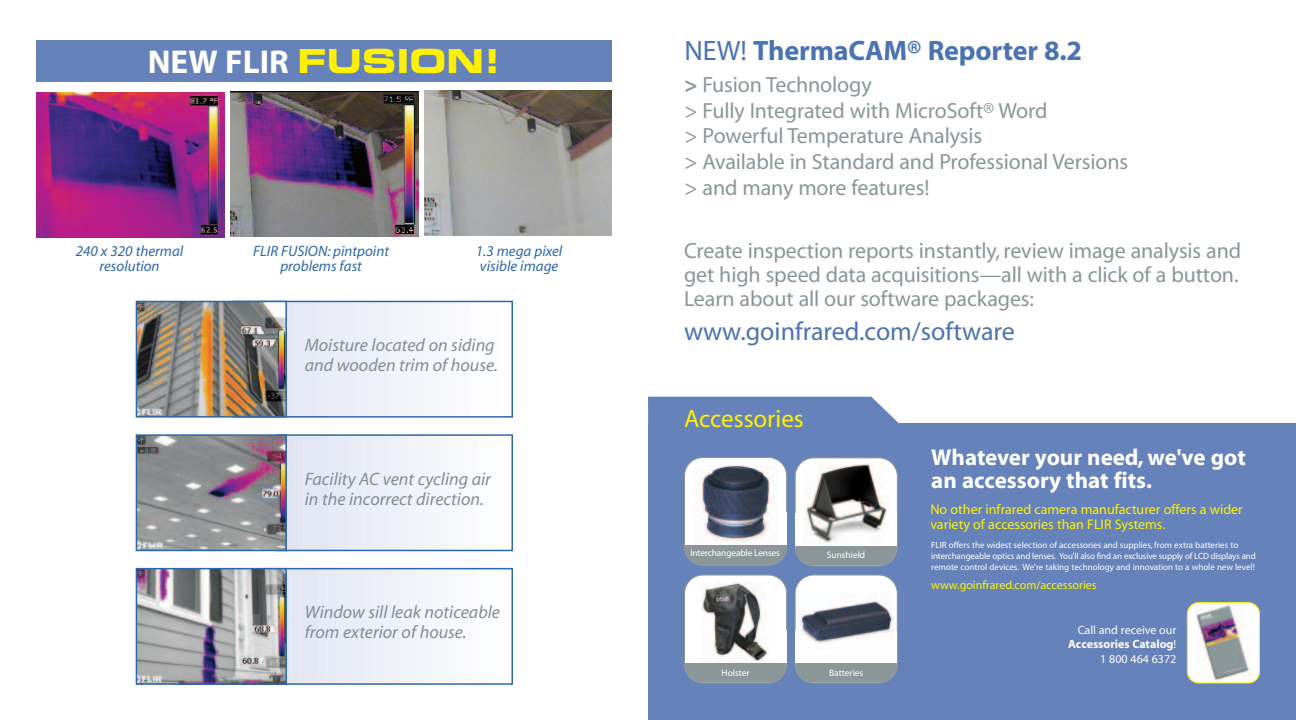
<style>
.page{position:relative;width:1296px;height:720px;background:#fff}
.page>*{position:absolute;margin:0;border:0;box-sizing:border-box;transform-origin:0 0}
.t1{font:700 33.1px "Myriad";color:#fff}
.t2{font:700 28.1px "Myriad";letter-spacing:-.005em;color:#4c73b1}
.t3{font:26px "Myriad";color:#4c73b1}
.t4{font:25px "Myriad";color:#fff101}
.t5{font:700 23px/23px "Myriad";color:#fff}
.t6{font:22px/25.7px "Myriad";letter-spacing:-.005em;color:#8b9699}
.t7{font:italic 18px/20px "Myriad";color:#848d94}
.t8{font:italic 15px/15px "Myriad";color:#2d68a9;text-align:center}
.t9{font:14px/15px "Myriad";color:#fff101}
.t10{font:12px/14.4px "Myriad";color:#fff;text-align:right}
.t11{font:12px "Myriad";color:#fff101}
.t12{font:9.4px "Myriad";letter-spacing:-.005em;color:#fff}
.t13{font:9px/10.8px "Myriad";color:#fff}
.s1{font-family:"Eurostile Bold Extended Two";font-weight:400;color:#fff101}
.s2{font-weight:400}
.s3{font-weight:700}
</style>
<div class="page">
<div style="left:648px;top:424px;width:648px;height:296px;background:#6582ba"></div>
<svg style="left:648px;top:397px;width:276px;height:27px;background:#7993c3"></svg>
<svg style="left:684px;top:457px;width:103px;height:109px;background:#d6dce5"></svg>
<svg style="left:795px;top:457px;width:103px;height:109px"></svg>
<svg style="left:795px;top:575px;width:103px;height:109px;background:#dbe1e9"></svg>
<div style="left:685px;top:519px;width:102px;height:46px;background:#8b9699;border-radius:18px"></div>
<div style="left:685px;top:512px;width:101px;height:33px;background:#fff"></div>
<img style="left:695px;top:465px;width:82px;height:80px">
<div style="left:795px;top:513px;width:102px;height:53px;background:#8b9699;border-radius:18px"></div>
<div style="left:796px;top:513px;width:101px;height:32px;background:#fff"></div>
<div style="left:795px;top:639px;width:102px;height:44px;background:#8b9699;border-radius:18px"></div>
<div style="left:795px;top:630px;width:102px;height:33px;background:#fff"></div>
<img style="left:804px;top:464px;width:85px;height:80px">
<div style="left:799px;top:591px;width:94px;height:72px;background:#fff"></div>
<img style="left:799px;top:592px;width:94px;height:52px">
<img style="left:1187px;top:602px;width:73px;height:81px">
<svg style="left:684px;top:575px;width:103px;height:109px;background:#d7dde6"></svg>
<div style="left:685px;top:639px;width:102px;height:44px;background:#8b9699;border-radius:18px"></div>
<div style="left:685px;top:630px;width:101px;height:33px;background:#fff"></div>
<div style="left:695px;top:582px;width:82px;height:81px;background:#fff"></div>
<img style="left:702px;top:582px;width:67px;height:80px">
<div style="left:36px;top:40px;width:576px;height:41px;background:#6582ba"></div>
<img style="left:424px;top:90px;width:188px;height:145px">
<img style="left:231px;top:92px;width:187px;height:144px">
<img style="left:37px;top:92px;width:187px;height:145px">
<div style="left:287px;top:301px;width:6px;height:116px;background:#e4e8f3"></div>
<div style="left:297px;top:301px;width:7px;height:116px;background:#e6eaf4"></div>
<div style="left:307px;top:301px;width:7px;height:116px;background:#e7eaf5"></div>
<div style="left:318px;top:301px;width:7px;height:116px;background:#e8ecf5"></div>
<div style="left:328px;top:301px;width:7px;height:116px;background:#eaedf6"></div>
<div style="left:338px;top:301px;width:7px;height:116px;background:#ebedf6"></div>
<div style="left:349px;top:301px;width:7px;height:116px;background:#ebeef6"></div>
<div style="left:359px;top:301px;width:7px;height:116px;background:#eceff7"></div>
<div style="left:369px;top:301px;width:7px;height:116px;background:#edf0f7"></div>
<div style="left:380px;top:301px;width:7px;height:116px;background:#eef1f7"></div>
<div style="left:390px;top:301px;width:7px;height:116px;background:#f1f3f9"></div>
<div style="left:401px;top:301px;width:6px;height:116px;background:#f2f4f9"></div>
<div style="left:411px;top:301px;width:7px;height:116px;background:#f3f5fa"></div>
<div style="left:421px;top:301px;width:7px;height:116px;background:#f4f6fa"></div>
<div style="left:432px;top:301px;width:6px;height:116px;background:#f5f7fa"></div>
<div style="left:442px;top:301px;width:7px;height:116px;background:#f6f8fb"></div>
<div style="left:452px;top:301px;width:7px;height:116px;background:#f8f9fc"></div>
<div style="left:463px;top:301px;width:6px;height:116px;background:#f9f9fc"></div>
<div style="left:473px;top:301px;width:7px;height:116px;background:#fbfcfd"></div>
<div style="left:233px;top:301px;width:280px;height:117px;border:2px solid #2d68a9"></div>
<img style="left:139px;top:304px;width:145px;height:111px">
<div style="left:136px;top:301px;width:151px;height:117px;border:2px solid #2d68a9"></div>
<div style="left:287px;top:435px;width:7px;height:115px;background:#e0e4f1"></div>
<div style="left:296px;top:435px;width:6px;height:115px;background:#e1e6f2"></div>
<div style="left:305px;top:435px;width:6px;height:115px;background:#e3e7f2"></div>
<div style="left:313px;top:435px;width:7px;height:115px;background:#e3e7f2"></div>
<div style="left:322px;top:435px;width:6px;height:115px;background:#e4e8f3"></div>
<div style="left:331px;top:435px;width:6px;height:115px;background:#e6eaf4"></div>
<div style="left:340px;top:435px;width:6px;height:115px;background:#e7eaf5"></div>
<div style="left:348px;top:435px;width:6px;height:115px;background:#e8ecf5"></div>
<div style="left:357px;top:435px;width:6px;height:115px;background:#eaedf6"></div>
<div style="left:366px;top:435px;width:6px;height:115px;background:#ebedf6"></div>
<div style="left:374px;top:435px;width:7px;height:115px;background:#ebeef6"></div>
<div style="left:383px;top:435px;width:6px;height:115px;background:#eceff7"></div>
<div style="left:392px;top:435px;width:6px;height:115px;background:#edf0f7"></div>
<div style="left:401px;top:435px;width:6px;height:115px;background:#eef1f7"></div>
<div style="left:409px;top:435px;width:6px;height:115px;background:#f1f3f9"></div>
<div style="left:418px;top:435px;width:6px;height:115px;background:#f2f4f9"></div>
<div style="left:427px;top:435px;width:6px;height:115px;background:#f3f5fa"></div>
<div style="left:435px;top:435px;width:7px;height:115px;background:#f4f6fa"></div>
<div style="left:444px;top:435px;width:6px;height:115px;background:#f5f7fa"></div>
<div style="left:453px;top:435px;width:6px;height:115px;background:#f6f8fb"></div>
<div style="left:462px;top:435px;width:6px;height:115px;background:#f8f9fc"></div>
<div style="left:470px;top:435px;width:6px;height:115px;background:#f9f9fc"></div>
<div style="left:479px;top:435px;width:6px;height:115px;background:#fbfcfd"></div>
<div style="left:277px;top:434px;width:236px;height:117px;border:2px solid #2d68a9"></div>
<img style="left:139px;top:437px;width:145px;height:111px">
<div style="left:136px;top:434px;width:151px;height:117px;border:2px solid #2d68a9"></div>
<div style="left:283px;top:569px;width:6px;height:115px;background:#e1e6f2"></div>
<div style="left:292px;top:569px;width:6px;height:115px;background:#e3e7f2"></div>
<div style="left:301px;top:569px;width:6px;height:115px;background:#e3e7f2"></div>
<div style="left:310px;top:569px;width:7px;height:115px;background:#e4e8f3"></div>
<div style="left:320px;top:569px;width:6px;height:115px;background:#e6eaf4"></div>
<div style="left:329px;top:569px;width:6px;height:115px;background:#e7eaf5"></div>
<div style="left:338px;top:569px;width:7px;height:115px;background:#e8ecf5"></div>
<div style="left:347px;top:569px;width:7px;height:115px;background:#eaedf6"></div>
<div style="left:357px;top:569px;width:6px;height:115px;background:#ebedf6"></div>
<div style="left:366px;top:569px;width:6px;height:115px;background:#ebeef6"></div>
<div style="left:375px;top:569px;width:7px;height:115px;background:#eceff7"></div>
<div style="left:384px;top:569px;width:7px;height:115px;background:#edf0f7"></div>
<div style="left:394px;top:569px;width:6px;height:115px;background:#eef1f7"></div>
<div style="left:403px;top:569px;width:6px;height:115px;background:#f1f3f9"></div>
<div style="left:412px;top:569px;width:7px;height:115px;background:#f2f4f9"></div>
<div style="left:421px;top:569px;width:7px;height:115px;background:#f3f5fa"></div>
<div style="left:431px;top:569px;width:6px;height:115px;background:#f4f6fa"></div>
<div style="left:440px;top:569px;width:6px;height:115px;background:#f5f7fa"></div>
<div style="left:449px;top:569px;width:7px;height:115px;background:#f6f8fb"></div>
<div style="left:458px;top:569px;width:7px;height:115px;background:#f8f9fc"></div>
<div style="left:468px;top:569px;width:6px;height:115px;background:#f9f9fc"></div>
<div style="left:477px;top:569px;width:6px;height:115px;background:#fbfcfd"></div>
<div style="left:262px;top:568px;width:251px;height:117px;border:2px solid #2d68a9"></div>
<img style="left:139px;top:571px;width:145px;height:111px">
<div style="left:136px;top:568px;width:151px;height:117px;border:2px solid #2d68a9"></div>
<h1 class="t1" style="left:148px;top:49px;width:354px">NEW FLIR <span class="s1">FUSION!</span></h1>
<p class="t8" style="left:76px;top:245px;width:109px">240 x 320 thermal resolution</p>
<p class="t8" style="left:253px;top:245px;width:137px">FLIR FUSION: pintpoint problems fast</p>
<p class="t8" style="left:476px;top:245px;width:88px;text-align:left">1.3 mega pixel visible image</p>
<p class="t7" style="left:305px;top:337px;width:195px">Moisture located on siding and wooden trim of house.</p>
<p class="t7" style="left:305px;top:470px;width:188px">Facility AC vent cycling air in the incorrect direction.</p>
<p class="t7" style="left:305px;top:604px;width:197px">Window sill leak noticeable from exterior of house.</p>
<p class="t2" style="left:685px;top:40px;width:399px"><span class="s2">NEW!</span> ThermaCAM® Reporter 8.2</p>
<p class="t6" style="left:685px;top:74px;width:445px"><span class="s3">&gt;</span> Fusion Technology<br>&gt; Fully Integrated with MicroSoft® Word<br>&gt; Powerful Temperature Analysis<br>&gt; Available in Standard and Professional Versions &gt; and many more features!</p>
<p class="t6" style="left:684px;top:241px;width:559px;line-height:24px">Create inspection reports instantly, review image analysis and get high speed data acquisitions—all with a click of a button.<br>Learn about all our software packages:</p>
<p class="t3" style="left:684px;top:322px;width:332px">www.goinfrared.com/software</p>
<p class="t4" style="left:684px;top:409px;width:121px">Accessories</p>
<p class="t12" style="left:690px;top:550px;width:91px">Interchangeable Lenses</p>
<p class="t12" style="left:827px;top:552px;width:40px">Sunshield</p>
<p class="t12" style="left:722px;top:669px;width:30px">Holster</p>
<p class="t12" style="left:829px;top:669px;width:36px">Batteries</p>
<p class="t5" style="left:931px;top:448px;width:316px">Whatever your need, we've got an accessory that fits.</p>
<p class="t9" style="left:930px;top:503px;width:314px">No other infrared camera manufacturer offers a wider variety of accessories than FLIR Systems.</p>
<p class="t13" style="left:931px;top:540px;width:326px">FLIR offers the widest selection of accessories and supplies, from extra batteries to interchangeable optics and lenses. You'll also find an exclusive supply of LCD displays and remote control devices. We're taking technology and innovation to a whole new level!</p>
<p class="t11" style="left:931px;top:581px;width:167px">www.goinfrared.com/accessories</p>
<p class="t10" style="left:1068px;top:624px;width:110px">Call and receive our<br><span class="s3">Accessories Catalog</span>!<br>1 800 464 6372</p>
</div>
